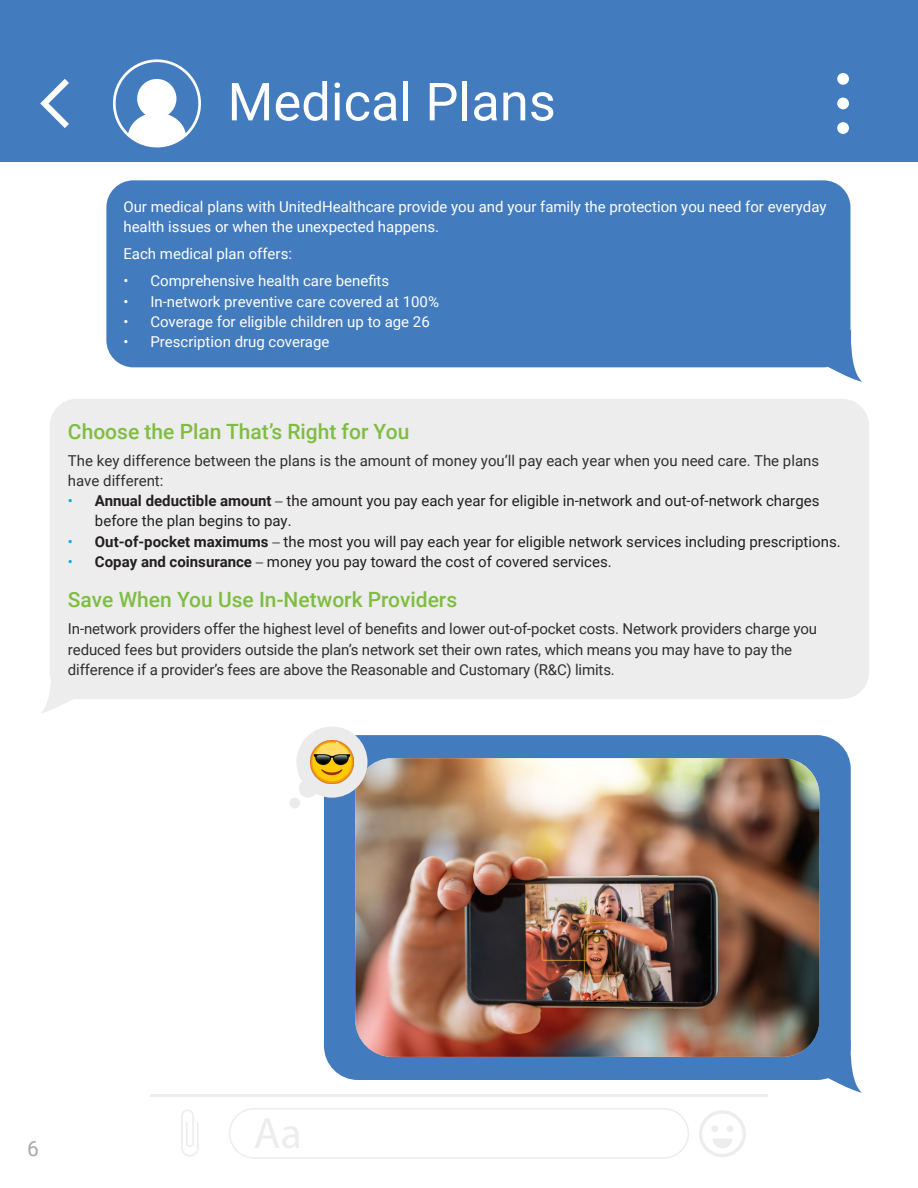
<style>
.page{position:relative;width:918px;height:1188px;background:#fff}
.page>*{position:absolute;margin:0;border:0;box-sizing:border-box;transform-origin:0 0}
.Heading_1{font:52.5px "Roboto";color:#fff}
.Subheading_1{font:500 21px "Roboto";color:#7fbd41}
.t1{font:21px "Roboto";color:#a8a9ad}
.Body_Text{font:15px/20.2px "Roboto";letter-spacing:-.01em;color:#312f30}
.Body_Text_White{font:15px/20.2px "Roboto";color:#fff}
.t2{font:15px/20.2px "Roboto";color:#231f20}
.s1{color:#00abe9}
.s2{font-weight:700}
.s3{font-family:"Frutiger LT Std";font-weight:300}
</style>
<div class="page">
<div style="left:50px;top:399px;width:819px;height:300px;background:#ecedec;border-radius:27px"></div>
<svg style="left:41px;top:677px;width:32px;height:36px"></svg>
<div style="left:324px;top:735px;width:527px;height:345px;background:#437bbf;border-radius:34px"></div>
<svg style="left:825px;top:1040px;width:37px;height:53px"></svg>
<div style="left:106px;top:180px;width:745px;height:187px;background:#437bbf;border-radius:27px"></div>
<svg style="left:825px;top:329px;width:37px;height:53px"></svg>
<hr style="left:150px;top:1094px;width:618px;height:3px;background:#ecedec">
<svg style="left:699px;top:1110px;width:47px;height:47px"></svg>
<svg style="left:181px;top:1109px;width:18px;height:48px"></svg>
<svg style="left:229px;top:1108px;width:460px;height:51px"></svg>
<div style="left:0;top:0;width:918px;height:162px;background:#437bbf"></div>
<div style="left:837px;top:73px;width:12px;height:12px;background:#fff;border-radius:50%"></div>
<div style="left:837px;top:98px;width:12px;height:11px;background:#fff;border-radius:50%"></div>
<div style="left:837px;top:122px;width:12px;height:12px;background:#fff;border-radius:50%"></div>
<svg style="left:40px;top:79px;width:29px;height:49px"></svg>
<svg style="left:113px;top:59px;width:88px;height:88px"></svg>
<img style="left:355px;top:758px;width:464px;height:299px">
<div style="left:296px;top:726px;width:72px;height:72px;background:#ebebec;border-radius:50%"></div>
<div style="left:299px;top:779px;width:19px;height:19px;background:#ebebec;border-radius:50%"></div>
<div style="left:289px;top:798px;width:11px;height:10px;background:#ebebec;border-radius:50%"></div>
<img style="left:310px;top:741px;width:43px;height:42px">
<p class="Heading_1" style="left:228px;top:65px;width:330px">Medical Plans</p>
<p class="Body_Text_White" style="left:123px;top:196px;width:705px">Our medical plans with UnitedHealthcare provide you and your family the protection you need for everyday health issues or when the unexpected happens.</p>
<p class="Body_Text_White" style="left:123px;top:243px;width:170px">Each medical plan offers:</p>
<p class="Body_Text_White" style="left:123px;top:270px;width:267px">• Comprehensive health care benefits</p>
<p class="Body_Text_White" style="left:123px;top:291px;width:317px">• In-network preventive care covered at 100%</p>
<p class="Body_Text_White" style="left:123px;top:311px;width:308px">• Coverage for eligible children up to age 26</p>
<p class="Body_Text_White" style="left:123px;top:331px;width:208px">• Prescription drug coverage</p>
<p class="Subheading_1" style="left:68px;top:417px;width:343px">Choose the Plan That’s Right for You</p>
<p class="Body_Text" style="left:68px;top:450px;width:753px">The key difference between the plans is the amount of money you’ll pay each year when you need care. The plans have different:</p>
<p class="t2" style="left:95px;top:490px;width:726px;text-indent:-27px"><span class="s1">•</span> <span class="s2">Annual deductible amount</span> <span class="s3">–</span> the amount you pay each year for eligible in-network and out-of-network charges before the plan begins to pay.</p>
<p class="t2" style="left:68px;top:531px;width:774px"><span class="s1">•</span> <span class="s2">Out-of-pocket maximums</span> <span class="s3">–</span> the most you will pay each year for eligible network services including prescriptions.</p>
<p class="t2" style="left:68px;top:551px;width:545px"><span class="s1">•</span> <span class="s2">Copay and coinsurance</span> <span class="s3">–</span> money you pay toward the cost of covered services.</p>
<p class="Subheading_1" style="left:68px;top:585px;width:391px">Save When You Use In-Network Providers</p>
<p class="Body_Text" style="left:68px;top:618px;width:751px">In-network providers offer the highest level of benefits and lower out-of-pocket costs. Network providers charge you reduced fees but providers outside the plan’s network set their own rates, which means you may have to pay the difference if a provider’s fees are above the Reasonable and Customary (R&amp;C) limits.</p>
<h2 class="t1" style="left:27px;top:1133px;width:13px">6</h2>
</div>
